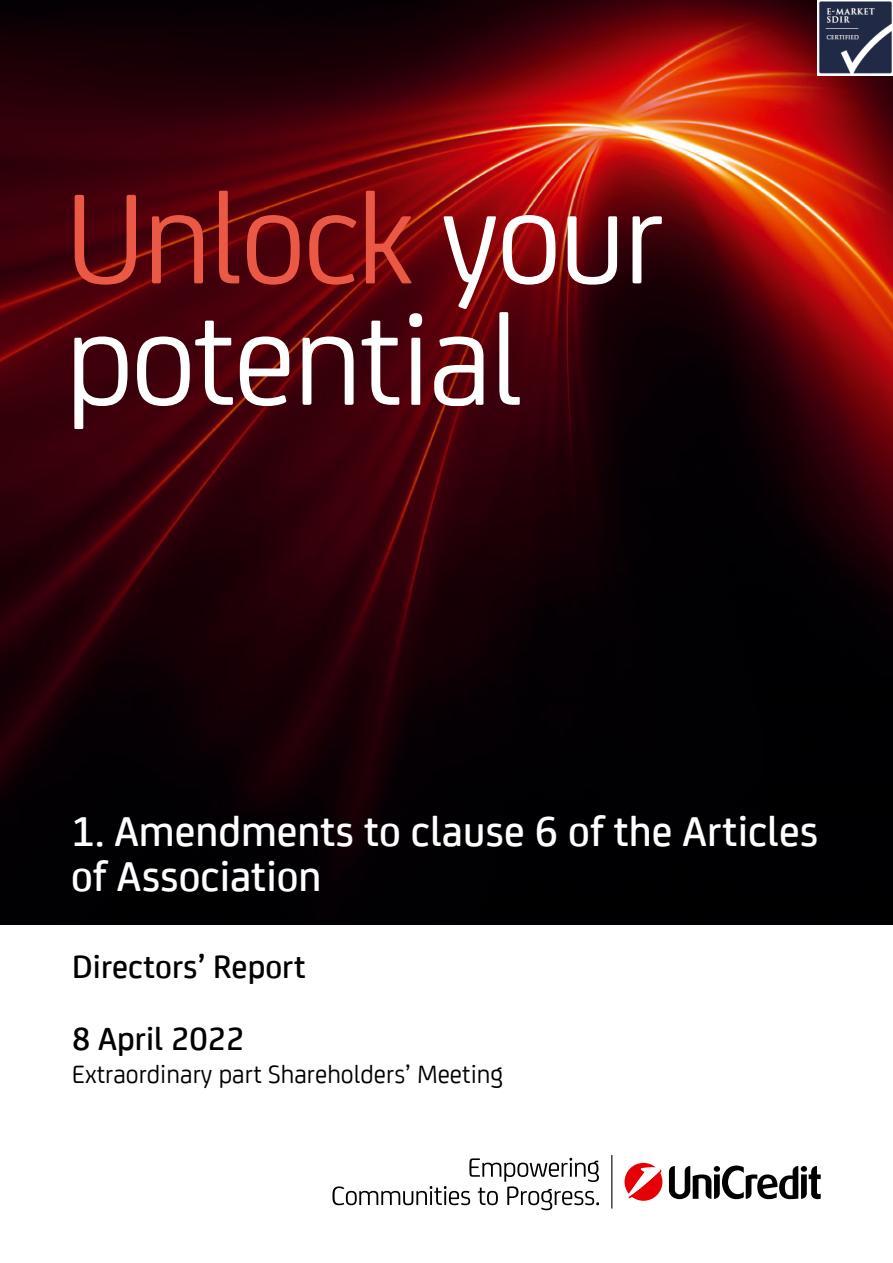
<style>
.page{position:relative;width:893px;height:1263px;background:#fff}
.page>*{position:absolute;margin:0;border:0;box-sizing:border-box;transform-origin:0 0}
.t1{font:136.8px/121.4px "Uni Credit";letter-spacing:-.02em;color:#fff}
.t2{font:500 45px/45px "Uni Credit";color:#fff}
.t3{font:500 34.5px/72.3px "Uni Credit";color:#000}
.t4{font:27px "Uni Credit";color:#000}
.s1{color:#ea5945}
</style>
<div class="page">
<svg style="left:669px;top:1165px;width:152px;height:34px"></svg>
<svg style="left:624px;top:1163px;width:38px;height:38px"></svg>
<svg style="left:332px;top:1158px;width:267px;height:52px"></svg>
<hr style="left:611px;top:1155px;width:1px;height:53px;background:#000">
<img style="left:0;top:0;width:893px;height:925px">
<img style="left:818px;top:0;width:75px;height:75px">
<h1 class="t1" style="left:65px;top:169px;width:601px"><span class="s1">Unlock</span> your potential</h1>
<p class="t2" style="left:71px;top:806px;width:749px">1. Amendments to clause 6 of the Articles of Association</p>
<p class="t3" style="left:72px;top:928px;width:235px">Directors’ Report<br>8 April 2022</p>
<p class="t4" style="left:72px;top:1055px;width:433px">Extraordinary part Shareholders’ Meeting</p>
</div>
